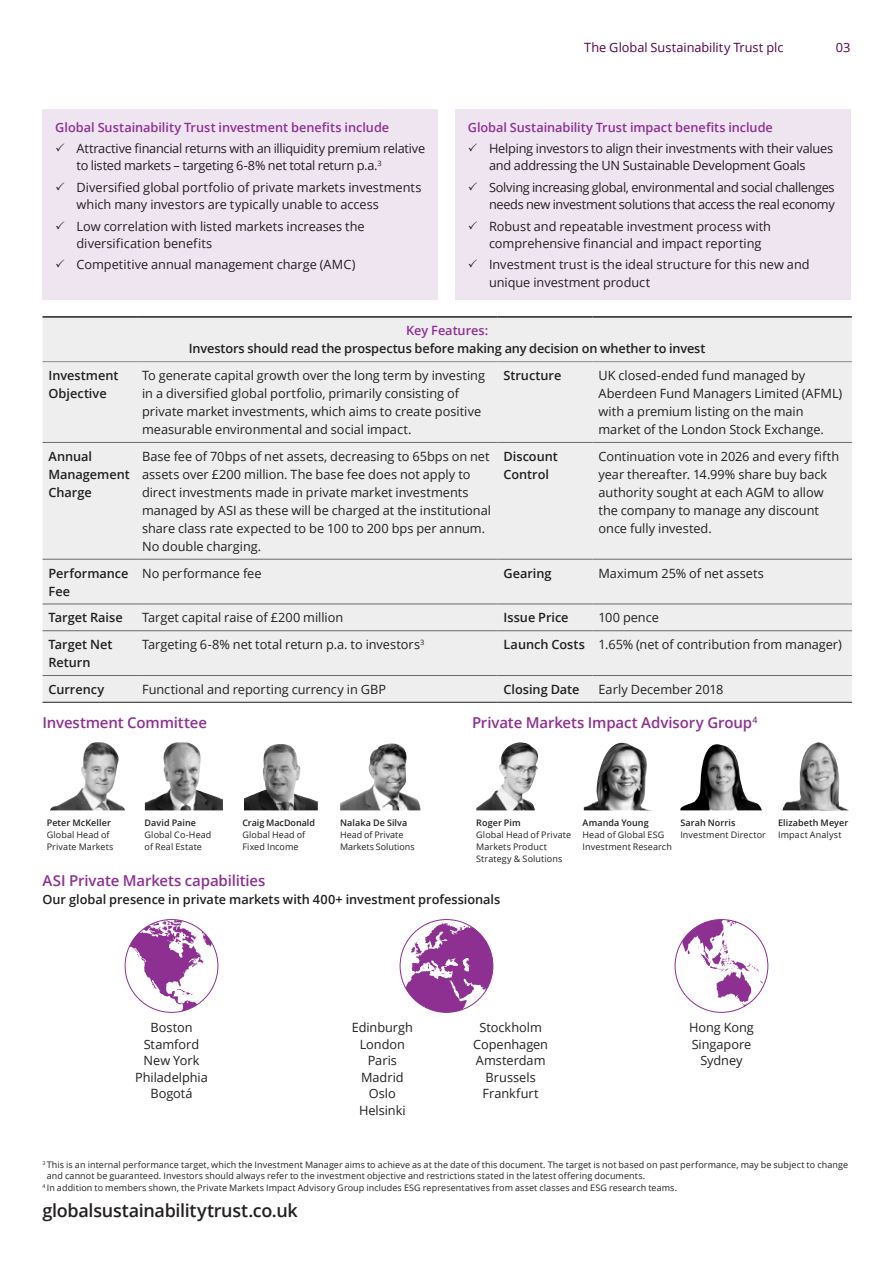
<style>
.page{position:relative;width:893px;height:1263px;background:#fff}
.page>*{position:absolute;margin:0;border:0;box-sizing:border-box;transform-origin:0 0}
.t1{font:600 18px "Open Sans";letter-spacing:-.015em;color:#231f20}
.t2{font:600 15px "Open Sans";letter-spacing:-.01em;color:#8d3092}
.t3{font:12.75px/18px "Open Sans";letter-spacing:-.005em;color:#231f20}
.t4{font:600 12.75px/18px "Open Sans";letter-spacing:-.005em;color:#231f20}
.t5{font:12.75px/17.2px "Open Sans";letter-spacing:-.025em;color:#231f20}
.t6{font:600 12.75px "Open Sans";letter-spacing:-.005em;color:#8d3092}
.t7{font:12.75px "Open Sans";color:#56004e}
.t8{font:9px/12px "Open Sans";letter-spacing:.01em;color:#231f20}
.t9{font:600 9px "Open Sans";letter-spacing:.01em;color:#231f20}
.s1{font-weight:600}
</style>
<div class="page">
<div style="left:43px;top:318px;width:809px;height:384px;background:#eeeeef"></div>
<hr style="left:43px;top:361px;width:93px;height:1px;background:#8a8c8f">
<hr style="left:136px;top:361px;width:361px;height:1px;background:#8a8c8f">
<hr style="left:497px;top:361px;width:95px;height:1px;background:#8a8c8f">
<hr style="left:592px;top:361px;width:260px;height:1px;background:#8a8c8f">
<hr style="left:43px;top:316px;width:93px;height:2px;background:#231f20">
<hr style="left:136px;top:316px;width:361px;height:2px;background:#231f20">
<hr style="left:497px;top:316px;width:95px;height:2px;background:#231f20">
<hr style="left:592px;top:316px;width:260px;height:2px;background:#231f20">
<hr style="left:43px;top:702px;width:93px;height:1px;background:#231f20">
<hr style="left:136px;top:702px;width:361px;height:1px;background:#231f20">
<hr style="left:497px;top:702px;width:95px;height:1px;background:#231f20">
<hr style="left:592px;top:702px;width:260px;height:1px;background:#231f20">
<hr style="left:43px;top:442px;width:93px;height:1px;background:#69696c">
<hr style="left:136px;top:442px;width:361px;height:1px;background:#69696c">
<hr style="left:497px;top:442px;width:95px;height:1px;background:#69696c">
<hr style="left:592px;top:442px;width:260px;height:1px;background:#69696c">
<hr style="left:43px;top:559px;width:93px;height:1px;background:#69696c">
<hr style="left:136px;top:559px;width:361px;height:1px;background:#69696c">
<hr style="left:497px;top:559px;width:95px;height:1px;background:#69696c">
<hr style="left:592px;top:559px;width:260px;height:1px;background:#69696c">
<hr style="left:43px;top:604px;width:93px;height:1px;background:#69696c">
<hr style="left:136px;top:604px;width:361px;height:1px;background:#69696c">
<hr style="left:497px;top:604px;width:95px;height:1px;background:#69696c">
<hr style="left:592px;top:604px;width:260px;height:1px;background:#69696c">
<hr style="left:43px;top:630px;width:93px;height:1px;background:#69696c">
<hr style="left:136px;top:630px;width:361px;height:1px;background:#69696c">
<hr style="left:497px;top:630px;width:95px;height:1px;background:#69696c">
<hr style="left:592px;top:630px;width:260px;height:1px;background:#69696c">
<hr style="left:43px;top:675px;width:93px;height:1px;background:#69696c">
<hr style="left:136px;top:675px;width:361px;height:1px;background:#69696c">
<hr style="left:497px;top:675px;width:95px;height:1px;background:#69696c">
<hr style="left:592px;top:675px;width:260px;height:1px;background:#69696c">
<div style="left:455px;top:109px;width:395px;height:190px;background:#eee5f1"></div>
<div style="left:43px;top:109px;width:395px;height:190px;background:#eee5f1"></div>
<img style="left:50px;top:742px;width:75px;height:68px">
<img style="left:145px;top:742px;width:78px;height:68px">
<img style="left:244px;top:744px;width:74px;height:66px">
<img style="left:340px;top:743px;width:81px;height:67px">
<img style="left:476px;top:742px;width:62px;height:68px">
<img style="left:584px;top:743px;width:64px;height:67px">
<img style="left:680px;top:744px;width:82px;height:66px">
<img style="left:782px;top:742px;width:66px;height:68px">
<svg style="left:125px;top:919px;width:93px;height:93px"></svg>
<svg style="left:400px;top:919px;width:93px;height:93px"></svg>
<svg style="left:675px;top:919px;width:94px;height:92px"></svg>
<p class="t6" style="left:55px;top:118px;width:335px">Global Sustainability Trust investment benefits include</p>
<p class="t5" style="left:77px;top:140px;width:350px">Attractive financial returns with an illiquidity premium relative to listed markets – targeting 6-8% net total return p.a.<sup>3</sup></p>
<p class="t3" style="left:77px;top:178px;width:346px;line-height:17.2px">Diversified global portfolio of private markets investments which many investors are typically unable to access</p>
<p class="t3" style="left:77px;top:217px;width:290px;line-height:17.2px">Low correlation with listed markets increases the diversification benefits</p>
<p class="t3" style="left:77px;top:255px;width:280px">Competitive annual management charge (AMC)</p>
<p class="t7" style="left:584px;top:39px;width:201px">The Global Sustainability Trust plc</p>
<p class="t7" style="left:836px;top:39px;width:16px">03</p>
<p class="t6" style="left:468px;top:118px;width:307px">Global Sustainability Trust impact benefits include</p>
<p class="t3" style="left:489px;top:140px;width:346px;line-height:17.2px">Helping investors to align their investments with their values and addressing the UN Sustainable Development Goals</p>
<p class="t5" style="left:489px;top:178px;width:347px">Solving increasing global, environmental and social challenges needs new investment solutions that access the real economy</p>
<p class="t3" style="left:489px;top:217px;width:284px;line-height:17.2px">Robust and repeatable investment process with comprehensive financial and impact reporting</p>
<p class="t3" style="left:489px;top:256px;width:322px;line-height:17.2px">Investment trust is the ideal structure for this new and unique investment product</p>
<p class="t6" style="left:406px;top:322px;width:84px">Key Features:</p>
<p class="t4" style="left:189px;top:339px;width:518px">Investors should read the prospectus before making any decision on whether to invest</p>
<p class="t4" style="left:49px;top:366px;width:71px">Investment<br>Objective</p>
<p class="t3" style="left:142px;top:366px;width:344px">To generate capital growth over the long term by investing in a diversified global portfolio, primarily consisting of private market investments, which aims to create positive measurable environmental and social impact.</p>
<p class="t4" style="left:503px;top:366px;width:59px">Structure</p>
<p class="t3" style="left:598px;top:366px;width:245px">UK closed-ended fund managed by Aberdeen Fund Managers Limited (AFML) with a premium listing on the main market of the London Stock Exchange.</p>
<p class="t4" style="left:49px;top:447px;width:83px">Annual<br>Management<br>Charge</p>
<p class="t3" style="left:142px;top:447px;width:350px">Base fee of 70bps of net assets, decreasing to 65bps on net assets over £200 million. The base fee does not apply to direct investments made in private market investments managed by ASI as these will be charged at the institutional share class rate expected to be 100 to 200 bps per annum.<br>No double charging.</p>
<p class="t4" style="left:503px;top:447px;width:56px">Discount<br>Control</p>
<p class="t3" style="left:598px;top:447px;width:242px">Continuation vote in 2026 and every fifth year thereafter. 14.99% share buy back authority sought at each AGM to allow the company to manage any discount once fully invested.</p>
<p class="t4" style="left:49px;top:564px;width:81px">Performance<br>Fee</p>
<p class="t3" style="left:142px;top:563px;width:121px">No performance fee</p>
<p class="t4" style="left:503px;top:564px;width:50px">Gearing</p>
<p class="t3" style="left:598px;top:563px;width:167px">Maximum 25% of net assets</p>
<p class="t4" style="left:49px;top:608px;width:76px">Target Raise</p>
<p class="t3" style="left:142px;top:608px;width:203px">Target capital raise of £200 million</p>
<p class="t4" style="left:503px;top:608px;width:67px">Issue Price</p>
<p class="t3" style="left:598px;top:608px;width:62px">100 pence</p>
<p class="t4" style="left:49px;top:635px;width:65px">Target Net<br>Return</p>
<p class="t3" style="left:142px;top:635px;width:284px">Targeting 6-8% net total return p.a. to investors<sup>3</sup></p>
<p class="t3" style="left:503px;top:635px;width:340px"><span class="s1">Launch Costs</span> 1.65% (net of contribution from manager)</p>
<p class="t4" style="left:49px;top:680px;width:57px">Currency</p>
<p class="t3" style="left:142px;top:680px;width:245px">Functional and reporting currency in GBP</p>
<p class="t4" style="left:503px;top:680px;width:78px">Closing Date</p>
<p class="t3" style="left:598px;top:680px;width:126px">Early December 2018</p>
<p class="t2" style="left:43px;top:712px;width:166px">Investment Committee</p>
<p class="t2" style="left:472px;top:712px;width:287px">Private Markets Impact Advisory Group<sup>4</sup></p>
<p class="t9" style="left:47px;top:816px;width:66px">Peter McKeller</p>
<p class="t8" style="left:47px;top:828px;width:68px">Global Head of<br>Private Markets</p>
<p class="t9" style="left:145px;top:816px;width:53px">David Paine</p>
<p class="t8" style="left:145px;top:828px;width:68px">Global Co-Head of Real Estate</p>
<p class="t9" style="left:242px;top:816px;width:74px">Craig MacDonald</p>
<p class="t8" style="left:242px;top:828px;width:64px">Global Head of<br>Fixed Income</p>
<p class="t9" style="left:340px;top:816px;width:69px">Nalaka De Silva</p>
<p class="t8" style="left:340px;top:828px;width:76px">Head of Private<br>Markets Solutions</p>
<p class="t9" style="left:476px;top:816px;width:46px">Roger Pim</p>
<p class="t8" style="left:476px;top:828px;width:96px">Global Head of Private<br>Markets Product<br>Strategy &amp; Solutions</p>
<p class="t9" style="left:583px;top:816px;width:68px">Amanda Young</p>
<p class="t8" style="left:583px;top:828px;width:91px">Head of Global ESG<br>Investment Research</p>
<p class="t9" style="left:680px;top:816px;width:57px">Sarah Norris</p>
<p class="t8" style="left:680px;top:828px;width:87px">Investment Director</p>
<p class="t9" style="left:778px;top:816px;width:72px">Elizabeth Meyer</p>
<p class="t8" style="left:778px;top:828px;width:65px">Impact Analyst</p>
<p class="t2" style="left:43px;top:870px;width:225px">ASI Private Markets capabilities</p>
<p class="t4" style="left:43px;top:890px;width:459px">Our global presence in private markets with 400+ investment professionals</p>
<p class="t3" style="left:352px;top:1019px;width:63px;line-height:16.5px;text-align:center">Edinburgh<br>London<br>Paris<br>Madrid<br>Oslo<br>Helsinki</p>
<p class="t3" style="left:473px;top:1019px;width:76px;line-height:16.5px;text-align:center">Stockholm<br>Copenhagen<br>Amsterdam<br>Brussels<br>Frankfurt</p>
<p class="t3" style="left:135px;top:1019px;width:74px;line-height:16.5px;text-align:center">Boston<br>Stamford<br>New York<br>Philadelphia<br>Bogotá</p>
<p class="t3" style="left:689px;top:1019px;width:66px;line-height:16.5px;text-align:center">Hong Kong<br>Singapore<br>Sydney</p>
<p class="t8" style="left:43px;top:1158px;width:807px"><sup>3</sup> This is an internal performance target, which the Investment Manager aims to achieve as at the date of this document. The target is not based on past performance, may be subject to change</p>
<p class="t8" style="left:47px;top:1170px;width:600px">and cannot be guaranteed. Investors should always refer to the investment objective and restrictions stated in the latest offering documents.</p>
<p class="t8" style="left:43px;top:1181px;width:636px"><sup>4</sup> In addition to members shown, the Private Markets Impact Advisory Group includes ESG representatives from asset classes and ESG research teams.</p>
<h1 class="t1" style="left:43px;top:1198px;width:257px">globalsustainabilitytrust.co.uk</h1>
</div>
